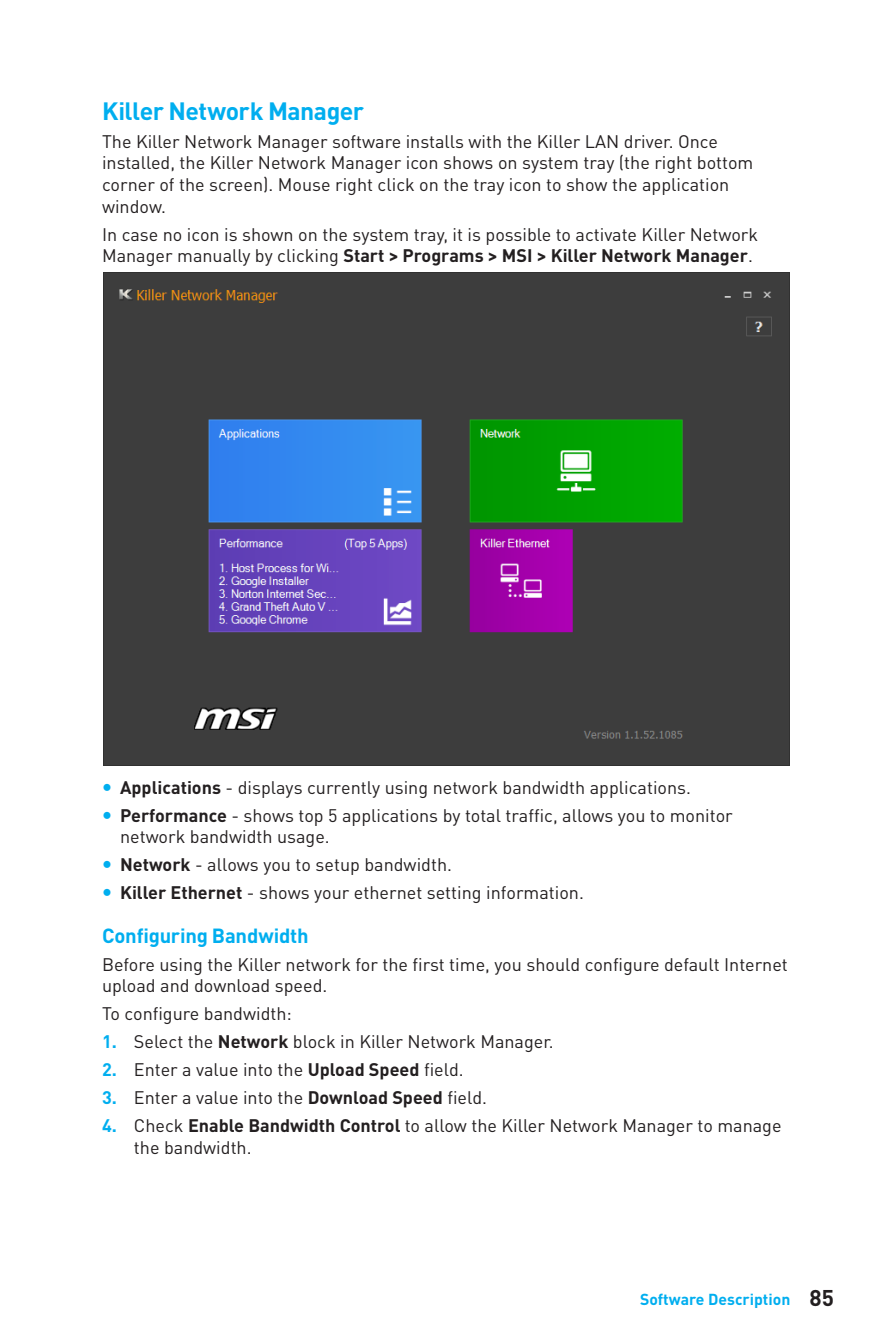
<style>
.page{position:relative;width:893px;height:1340px;background:#fff}
.page>*{position:absolute;margin:0;border:0;box-sizing:border-box;transform-origin:0 0}
.t1{font:700 24.75px "DIN Pro";letter-spacing:-.02em;color:#00aeef}
.t2{font:700 20.25px "DIN Pro";letter-spacing:-.01em;color:#00aeef}
.t3{font:18px/21.6px "DIN Pro";color:#231f20}
.t4{font:700 15.75px "DIN Pro";color:#00aeef}
.s1{font-weight:700}
.s2{font-weight:700;color:#00aeef}
.s3{font-size:22.5px;color:#231f20}
</style>
<div class="page">
<img style="left:104px;top:272px;width:685px;height:493px">
<h1 class="t1" style="left:102px;top:94px;width:264px">Killer Network Manager</h1>
<p class="t3" style="left:102px;top:130px;width:653px">The Killer Network Manager software installs with the Killer LAN driver. Once installed, the Killer Network Manager icon shows on system tray (the right bottom corner of the screen). Mouse right click on the tray icon to show the application window.</p>
<p class="t3" style="left:102px;top:222px;width:658px">In case no icon is shown on the system tray, it is possible to activate Killer Network<br>Manager manually by clicking <span class="s1">Start &gt; Programs &gt; MSI &gt; Killer Network Manager</span>.</p>
<p class="t3" style="left:120px;top:772px;width:614px;line-height:27.9px"><span class="s1">Applications</span> - displays currently using network bandwidth applications.<br><span class="s1">Performance</span> - shows top 5 applications by total traffic, allows you to monitor</p>
<p class="t3" style="left:120px;top:822px;width:465px;line-height:27.9px">network bandwidth usage.<br><span class="s1">Network</span> - allows you to setup bandwidth.<br><span class="s1">Killer Ethernet</span> - shows your ethernet setting information.</p>
<p class="t2" style="left:102px;top:921px;width:208px">Configuring Bandwidth</p>
<p class="t3" style="left:102px;top:952px;width:687px">Before using the Killer network for the first time, you should configure default Internet upload and download speed.</p>
<p class="t3" style="left:102px;top:1002px;width:191px">To configure bandwidth:</p>
<p class="t3" style="left:102px;top:1030px;width:453px"><span class="s2">1.</span> Select the <span class="s1">Network</span> block in Killer Network Manager.</p>
<p class="t3" style="left:102px;top:1058px;width:363px"><span class="s2">2.</span> Enter a value into the <span class="s1">Upload Speed</span> field.</p>
<p class="t3" style="left:102px;top:1086px;width:387px"><span class="s2">3.</span> Enter a value into the <span class="s1">Download Speed</span> field.</p>
<p class="t3" style="left:134px;top:1114px;width:649px;text-indent:-32px"><span class="s2">4.</span> Check <span class="s1">Enable Bandwidth Control</span> to allow the Killer Network Manager to manage the bandwidth.</p>
<p class="t4" style="left:640px;top:1288px;width:195px">Software Description <span class="s3">85</span></p>
</div>
